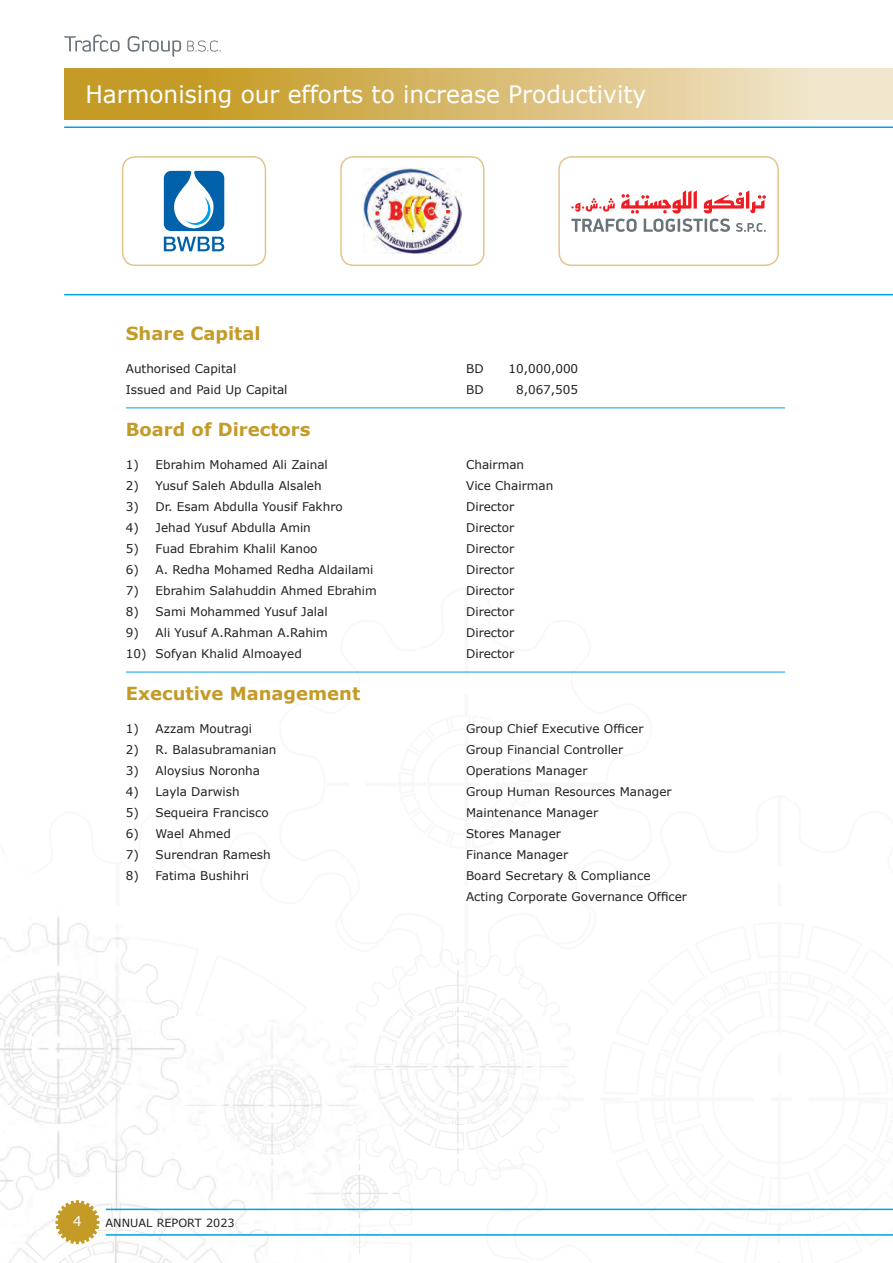
<style>
.page{position:relative;width:893px;height:1263px;background:#fff}
.page>*{position:absolute;margin:0;border:0;box-sizing:border-box;transform-origin:0 0}
.t1{font:24px "Verdana";color:#fff}
.t2{font:700 18px "Verdana";color:#c59b27}
.t3{font:13.5px "Verdana";color:#fff}
.t4{font:12px/21px "Verdana";color:#231f20}
.t5{font:11.25px "Verdana";color:#231f20}
</style>
<div class="page">
<img style="left:0;top:671px;width:893px;height:591px">
<svg style="left:56px;top:1200px;width:43px;height:43px"></svg>
<svg style="left:64px;top:35px;width:157px;height:22px"></svg>
<svg style="left:64px;top:68px;width:829px;height:51px;background:#d9bc72"></svg>
<hr style="left:64px;top:126px;width:829px;height:2px;background:#00a1e3">
<hr style="left:106px;top:1208px;width:787px;height:1px;background:#00a1e3">
<hr style="left:106px;top:1233px;width:787px;height:2px;background:#00a1e3">
<svg style="left:340px;top:156px;width:144px;height:110px"></svg>
<img style="left:363px;top:169px;width:98px;height:84px">
<div style="left:558px;top:156px;width:221px;height:110px;border:2px solid #e0c68a;border-radius:13px"></div>
<svg style="left:571px;top:190px;width:195px;height:42px"></svg>
<hr style="left:126px;top:407px;width:659px;height:1px;background:#00a1e3">
<hr style="left:126px;top:671px;width:659px;height:1px;background:#00a1e3">
<div style="left:122px;top:156px;width:144px;height:110px;border:2px solid #e0c68a;border-radius:13px"></div>
<svg style="left:164px;top:171px;width:60px;height:60px"></svg>
<svg style="left:164px;top:237px;width:60px;height:14px"></svg>
<hr style="left:64px;top:294px;width:829px;height:1px;background:#00a1e3">
<h1 class="t1" style="left:85px;top:78px;width:562px">Harmonising our efforts to increase Productivity</h1>
<h2 class="t2" style="left:126px;top:321px;width:136px">Share Capital</h2>
<p class="t4" style="left:126px;top:357px;width:112px">Authorised Capital</p>
<p class="t4" style="left:466px;top:357px;width:19px">BD</p>
<p class="t4" style="left:508px;top:357px;width:71px">10,000,000</p>
<p class="t4" style="left:126px;top:378px;width:163px">Issued and Paid Up Capital</p>
<p class="t4" style="left:466px;top:378px;width:19px">BD</p>
<p class="t4" style="left:516px;top:378px;width:64px">8,067,505</p>
<h2 class="t2" style="left:126px;top:417px;width:186px">Board of Directors</h2>
<p class="t4" style="left:126px;top:453px;width:204px">1) Ebrahim Mohamed Ali Zainal</p>
<p class="t4" style="left:466px;top:453px;width:60px">Chairman</p>
<p class="t4" style="left:126px;top:474px;width:197px">2) Yusuf Saleh Abdulla Alsaleh</p>
<p class="t4" style="left:466px;top:474px;width:89px">Vice Chairman</p>
<p class="t4" style="left:126px;top:495px;width:218px">3) Dr. Esam Abdulla Yousif Fakhro</p>
<p class="t4" style="left:466px;top:495px;width:50px">Director</p>
<p class="t4" style="left:126px;top:516px;width:187px">4) Jehad Yusuf Abdulla Amin</p>
<p class="t4" style="left:466px;top:516px;width:50px">Director</p>
<p class="t4" style="left:126px;top:537px;width:193px">5) Fuad Ebrahim Khalil Kanoo</p>
<p class="t4" style="left:466px;top:537px;width:50px">Director</p>
<p class="t4" style="left:126px;top:558px;width:249px">6) A. Redha Mohamed Redha Aldailami</p>
<p class="t4" style="left:466px;top:558px;width:50px">Director</p>
<p class="t4" style="left:126px;top:579px;width:252px">7) Ebrahim Salahuddin Ahmed Ebrahim</p>
<p class="t4" style="left:466px;top:579px;width:50px">Director</p>
<p class="t4" style="left:126px;top:600px;width:203px">8) Sami Mohammed Yusuf Jalal</p>
<p class="t4" style="left:466px;top:600px;width:50px">Director</p>
<p class="t4" style="left:126px;top:621px;width:204px">9) Ali Yusuf A.Rahman A.Rahim</p>
<p class="t4" style="left:466px;top:621px;width:50px">Director</p>
<p class="t4" style="left:126px;top:642px;width:177px">10) Sofyan Khalid Almoayed</p>
<p class="t4" style="left:466px;top:642px;width:50px">Director</p>
<h2 class="t2" style="left:126px;top:681px;width:236px">Executive Management</h2>
<p class="t4" style="left:126px;top:717px;width:128px">1) Azzam Moutragi</p>
<p class="t4" style="left:466px;top:717px;width:179px">Group Chief Executive Officer</p>
<p class="t4" style="left:126px;top:738px;width:152px">2) R. Balasubramanian</p>
<p class="t4" style="left:466px;top:738px;width:159px">Group Financial Controller</p>
<p class="t4" style="left:126px;top:759px;width:136px">3) Aloysius Noronha</p>
<p class="t4" style="left:466px;top:759px;width:123px">Operations Manager</p>
<p class="t4" style="left:126px;top:780px;width:115px">4) Layla Darwish</p>
<p class="t4" style="left:466px;top:780px;width:207px">Group Human Resources Manager</p>
<p class="t4" style="left:126px;top:801px;width:144px">5) Sequeira Francisco</p>
<p class="t4" style="left:466px;top:801px;width:134px">Maintenance Manager</p>
<p class="t4" style="left:126px;top:822px;width:107px">6) Wael Ahmed</p>
<p class="t4" style="left:466px;top:822px;width:96px">Stores Manager</p>
<p class="t4" style="left:126px;top:843px;width:146px">7) Surendran Ramesh</p>
<p class="t4" style="left:466px;top:843px;width:104px">Finance Manager</p>
<p class="t4" style="left:126px;top:864px;width:125px">8) Fatima Bushihri</p>
<p class="t4" style="left:466px;top:864px;width:222px">Board Secretary &amp; Compliance<br>Acting Corporate Governance Officer</p>
<p class="t3" style="left:73px;top:1212px;width:10px">4</p>
<p class="t5" style="left:106px;top:1215px;width:130px">ANNUAL REPORT 2023</p>
</div>
